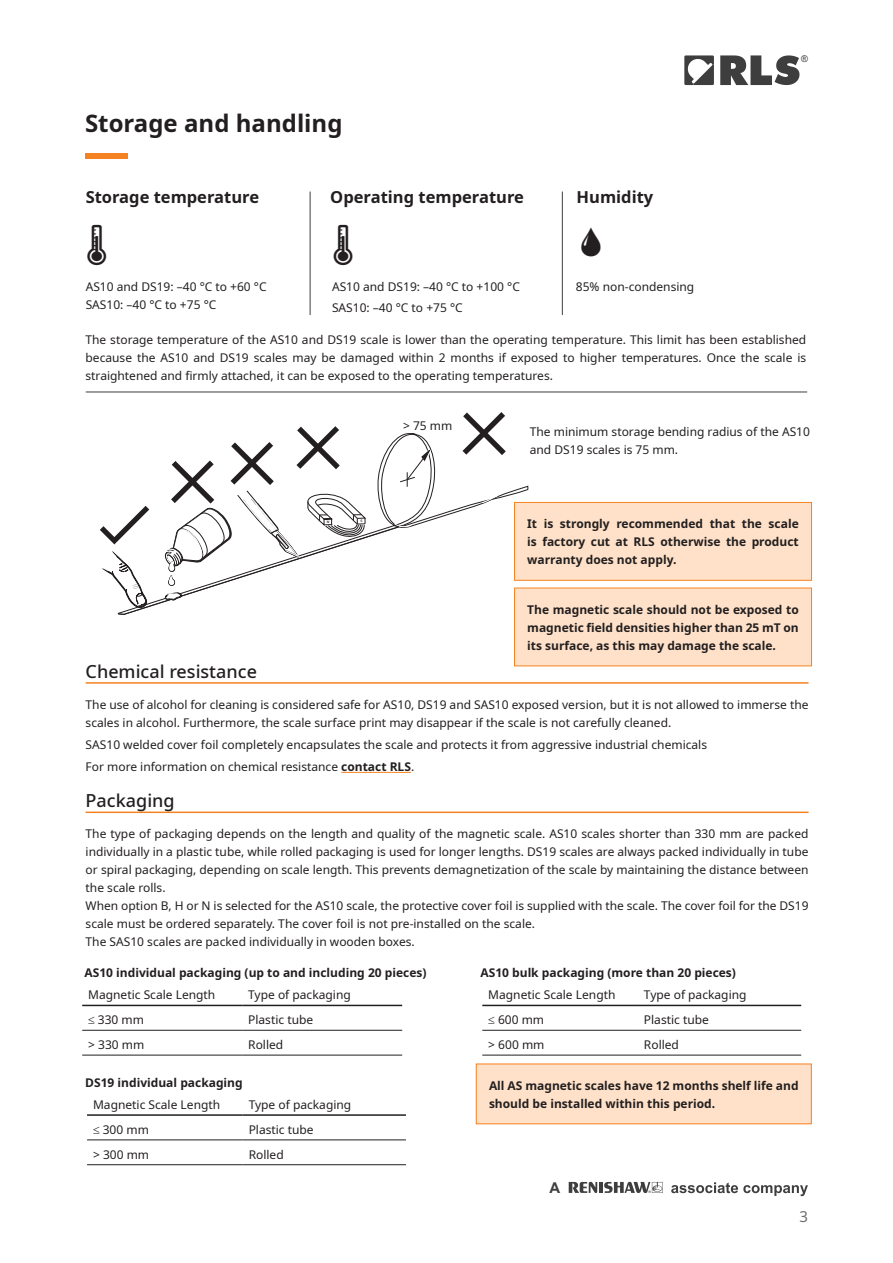
<style>
.page{position:relative;width:893px;height:1263px;background:#fff}
.page>*{position:absolute;margin:0;border:0;box-sizing:border-box;transform-origin:0 0}
.t1{font:700 24px "Noto Sans";color:#231f20}
.p_H3{font:500 18px "Noto Sans";color:#231f20}
.p_H4{font:700 16.5px "Noto Sans";color:#231f20}
.t2{font:15px "Noto Sans";color:#6c6d70}
.t3{font:700 14.85px "Arial";color:#3e3e3f}
.p_body{font:12px/18px "Noto Sans";color:#231f20}
.p_warning{font:700 12px/18px "Noto Sans";color:#231f20;text-align:justify}
.p_table_header{font:12px "Noto Sans";color:#231f20}
.p_table_header-2{font:700 12px "Noto Sans";color:#231f20}
.p_table_body{font:12px "Noto Sans";color:#231f20}
.t4{font:9.3px "Arial";color:#3e3e3f}
.t5{font:7.8px "Noto Sans";color:#231f20}
.t6{font:700 3.6px "Corbel";color:#231f20}
.s1{font-weight:700}
</style>
<div class="page">
<svg style="left:430px;top:446px;width:99px;height:142px"></svg>
<svg style="left:482px;top:495px;width:16px;height:8px"></svg>
<svg style="left:462px;top:412px;width:44px;height:43px"></svg>
<svg style="left:100px;top:426px;width:330px;height:189px"></svg>
<div style="left:85px;top:154px;width:43px;height:5px;background:#f58220"></div>
<hr style="left:86px;top:811px;width:722px;height:2px;background:#f58220">
<hr style="left:86px;top:682px;width:722px;height:2px;background:#f58220">
<hr style="left:341px;top:772px;width:70px;height:1px;background:#f58220">
<div style="left:514px;top:502px;width:298px;height:79px;background:#fee1c8;border:1px solid #f58220"></div>
<div style="left:514px;top:588px;width:298px;height:78px;background:#fee1c8"></div>
<hr style="left:310px;top:192px;width:1px;height:123px;background:#3e3e3f">
<hr style="left:562px;top:192px;width:1px;height:123px;background:#3e3e3f">
<hr style="left:86px;top:392px;width:721px;height:1px;background:#3e3e3f">
<div style="left:476px;top:1063px;width:336px;height:61px;background:#fee1c8"></div>
<hr style="left:82px;top:1005px;width:160px;height:1px;background:#231f20">
<hr style="left:242px;top:1005px;width:160px;height:1px;background:#231f20">
<hr style="left:82px;top:1055px;width:160px;height:1px;background:#231f20">
<hr style="left:242px;top:1055px;width:160px;height:1px;background:#231f20">
<hr style="left:82px;top:1030px;width:160px;height:1px;background:#231f20">
<hr style="left:242px;top:1030px;width:160px;height:1px;background:#231f20">
<hr style="left:482px;top:1005px;width:156px;height:1px;background:#231f20">
<hr style="left:638px;top:1005px;width:163px;height:1px;background:#231f20">
<hr style="left:482px;top:1055px;width:156px;height:1px;background:#231f20">
<hr style="left:638px;top:1055px;width:163px;height:1px;background:#231f20">
<hr style="left:482px;top:1030px;width:156px;height:1px;background:#231f20">
<hr style="left:638px;top:1030px;width:163px;height:1px;background:#231f20">
<hr style="left:87px;top:1114px;width:156px;height:2px;background:#231f20">
<hr style="left:243px;top:1114px;width:163px;height:2px;background:#231f20">
<hr style="left:87px;top:1164px;width:156px;height:1px;background:#231f20">
<hr style="left:243px;top:1164px;width:163px;height:1px;background:#231f20">
<hr style="left:87px;top:1139px;width:156px;height:1px;background:#231f20">
<hr style="left:243px;top:1139px;width:163px;height:1px;background:#231f20">
<div style="left:403px;top:417px;width:49px;height:13px;background:#fff"></div>
<svg style="left:720px;top:55px;width:79px;height:30px"></svg>
<svg style="left:684px;top:55px;width:30px;height:30px"></svg>
<svg style="left:569px;top:1182px;width:28px;height:11px"></svg>
<hr style="left:599px;top:1182px;width:4px;height:11px;background:#3e3e3f">
<svg style="left:671px;top:1182px;width:137px;height:14px"></svg>
<svg style="left:604px;top:1182px;width:59px;height:11px"></svg>
<p class="t1" style="left:85px;top:106px;width:259px">Storage and handling</p>
<p class="p_H4" style="left:86px;top:185px;width:175px">Storage temperature</p>
<p class="p_H4" style="left:330px;top:185px;width:195px">Operating temperature</p>
<p class="p_H4" style="left:577px;top:185px;width:78px">Humidity</p>
<p class="p_body" style="left:86px;top:278px;width:182px">AS10 and DS19: –40 °C to +60 °C</p>
<p class="p_body" style="left:86px;top:296px;width:132px">SAS10: –40 °C to +75 °C</p>
<p class="p_table_body" style="left:332px;top:279px;width:189px">AS10 and DS19: –40 °C to +100 °C</p>
<p class="p_table_body" style="left:332px;top:300px;width:132px">SAS10: –40 °C to +75 °C</p>
<p class="p_body" style="left:576px;top:278px;width:120px">85% non-condensing</p>
<p class="t4" style="left:801px;top:53px;width:8px">®</p>
<p class="p_body" style="left:86px;top:331px;width:722px;text-align:justify">The storage temperature of the AS10 and DS19 scale is lower than the operating temperature. This limit has been established because the AS10 and DS19 scales may be damaged within 2 months if exposed to higher temperatures. Once the scale is straightened and firmly attached, it can be exposed to the operating temperatures.</p>
<p class="t6" style="left:327px;top:519px;width:4px">N</p>
<p class="t6" style="left:361px;top:519px;width:4px">S</p>
<p class="p_table_header" style="left:403px;top:417px;width:51px">&gt; 75 mm</p>
<p class="t5" style="left:416px;top:422px;width:32px">&gt;75 mm</p>
<p class="p_body" style="left:530px;top:423px;width:282px">The minimum storage bending radius of the AS10 and DS19 scales is 75 mm.</p>
<p class="p_warning" style="left:527px;top:515px;width:273px">It is strongly recommended that the scale is factory cut at RLS otherwise the product warranty does not apply.</p>
<p class="p_warning" style="left:527px;top:600px;width:273px">The magnetic scale should not be exposed to magnetic field densities higher than 25 mT on its surface, as this may damage the scale.</p>
<p class="p_H3" style="left:86px;top:659px;width:173px">Chemical resistance</p>
<p class="p_body" style="left:86px;top:696px;width:724px">The use of alcohol for cleaning is considered safe for AS10, DS19 and SAS10 exposed version, but it is not allowed to immerse the scales in alcohol. Furthermore, the scale surface print may disappear if the scale is not carefully cleaned.</p>
<p class="p_body" style="left:86px;top:736px;width:623px">SAS10 welded cover foil completely encapsulates the scale and protects it from aggressive industrial chemicals</p>
<p class="p_body" style="left:86px;top:758px;width:330px">For more information on chemical resistance <span class="s1">contact RLS</span>.</p>
<p class="p_H3" style="left:86px;top:788px;width:91px">Packaging</p>
<p class="p_body" style="left:86px;top:825px;width:724px;text-align:justify">The type of packaging depends on the length and quality of the magnetic scale. AS10 scales shorter than 330 mm are packed individually in a plastic tube, while rolled packaging is used for longer lengths. DS19 scales are always packed individually in tube or spiral packaging, depending on scale length. This prevents demagnetization of the scale by maintaining the distance between the scale rolls.</p>
<p class="p_body" style="left:86px;top:897px;width:724px">When option B, H or N is selected for the AS10 scale, the protective cover foil is supplied with the scale. The cover foil for the DS19 scale must be ordered separately. The cover foil is not pre-installed on the scale.</p>
<p class="p_body" style="left:86px;top:933px;width:331px">The SAS10 scales are packed individually in wooden boxes.</p>
<p class="p_table_header-2" style="left:85px;top:965px;width:343px">AS10 individual packaging (up to and including 20 pieces)</p>
<p class="p_table_header-2" style="left:480px;top:965px;width:257px">AS10 bulk packaging (more than 20 pieces)</p>
<p class="p_table_header" style="left:88px;top:987px;width:129px">Magnetic Scale Length</p>
<p class="p_table_header" style="left:248px;top:987px;width:104px">Type of packaging</p>
<p class="p_table_header" style="left:88px;top:1011px;width:57px">≤ 330 mm</p>
<p class="p_table_header" style="left:248px;top:1011px;width:67px">Plastic tube</p>
<p class="p_table_header" style="left:88px;top:1036px;width:58px">&gt; 330 mm</p>
<p class="p_table_header" style="left:248px;top:1036px;width:37px">Rolled</p>
<p class="p_table_header" style="left:488px;top:987px;width:129px">Magnetic Scale Length</p>
<p class="p_table_header" style="left:644px;top:987px;width:104px">Type of packaging</p>
<p class="p_table_header" style="left:488px;top:1011px;width:57px">≤ 600 mm</p>
<p class="p_table_header" style="left:644px;top:1011px;width:67px">Plastic tube</p>
<p class="p_table_header" style="left:488px;top:1036px;width:58px">&gt; 600 mm</p>
<p class="p_table_header" style="left:644px;top:1036px;width:37px">Rolled</p>
<p class="p_table_header-2" style="left:85px;top:1074px;width:159px">DS19 individual packaging</p>
<p class="p_table_header" style="left:93px;top:1096px;width:129px">Magnetic Scale Length</p>
<p class="p_table_header" style="left:249px;top:1096px;width:104px">Type of packaging</p>
<p class="p_table_header" style="left:93px;top:1121px;width:57px">≤ 300 mm</p>
<p class="p_table_header" style="left:249px;top:1121px;width:67px">Plastic tube</p>
<p class="p_table_header" style="left:93px;top:1146px;width:58px">&gt; 300 mm</p>
<p class="p_table_header" style="left:249px;top:1146px;width:37px">Rolled</p>
<p class="p_warning" style="left:489px;top:1076px;width:311px">All AS magnetic scales have 12 months shelf life and should be installed within this period.</p>
<p class="t3" style="left:549px;top:1177px;width:12px">A</p>
<p class="t2" style="left:799px;top:1205px;width:10px">3</p>
</div>
